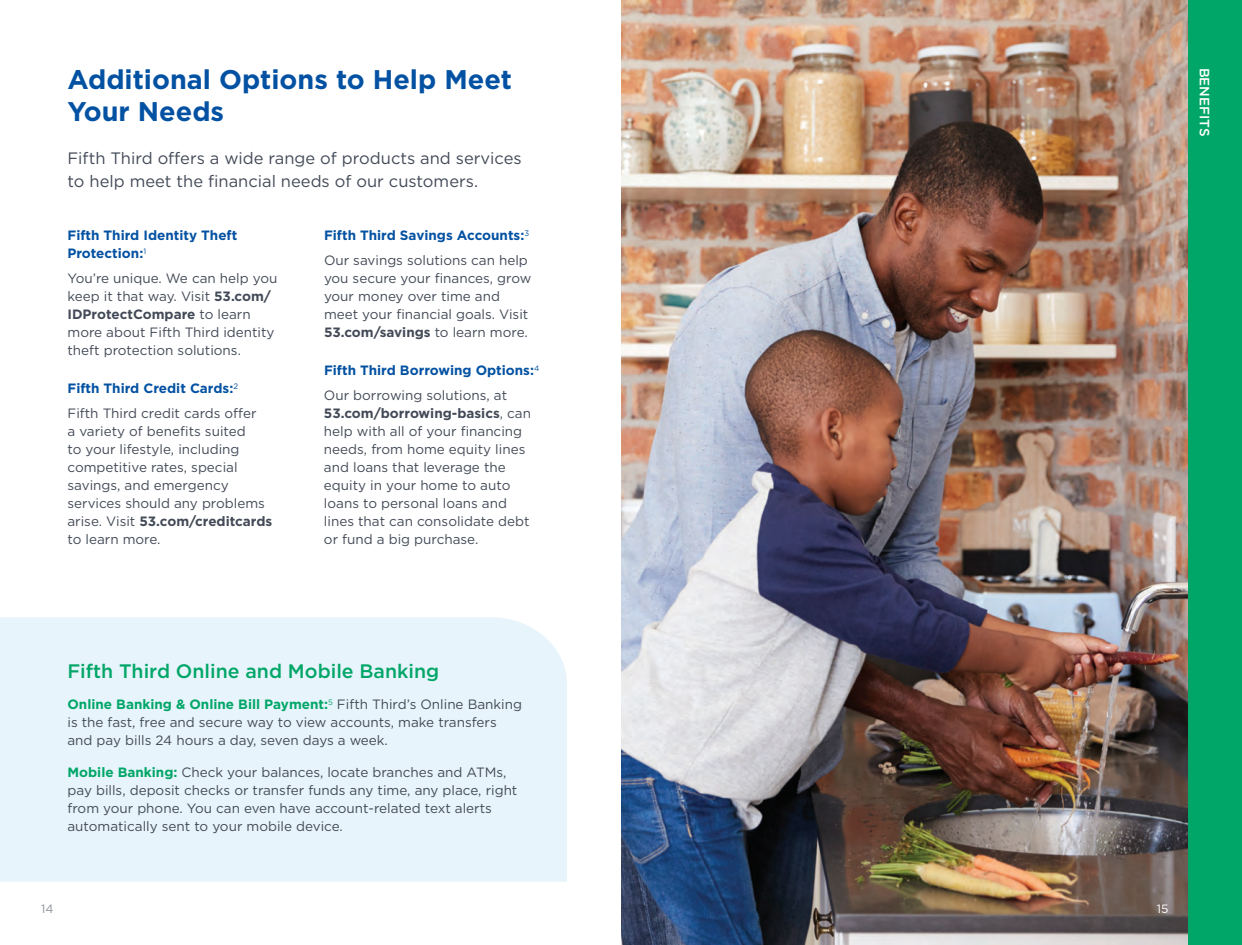
<style>
.page{position:relative;width:1242px;height:945px;background:#fff}
.page>*{position:absolute;margin:0;border:0;box-sizing:border-box;transform-origin:0 0}
.t1{font:700 27px/32.4px "Gotham";color:#0351a2}
.t2{font:500 19.5px "Gotham";color:#00a668}
.t3{font:16.5px/22.5px "Gotham";color:#434a57}
.t4{font:13.5px/18px "Gotham";color:#434a57}
.t5{font:700 13.5px "Gotham";color:#0351a2}
.t6{font:700 13.5px "Gotham";color:#434a57}
.t7{font:500 13.5px "Gotham";color:#fff}
.t8{font:12px "Gotham";color:#8e929b}
.t9{font:12px "Gotham";color:#fff}
.s1{font-weight:700}
.s2{font-weight:400}
.s3{font-weight:700;color:#00a668}
</style>
<div class="page">
<img style="left:621px;top:0;width:567px;height:945px">
<div style="left:1188px;top:0;width:54px;height:945px;background:#00a668"></div>
<div style="left:0;top:617px;width:567px;height:265px;background:#e7f4fb"></div>
<h2 class="t1" style="left:68px;top:63px;width:446px">Additional Options to Help Meet<br>Your Needs</h2>
<p class="t3" style="left:68px;top:147px;width:456px">Fifth Third ofers a wide range of products and services to help meet the fnancial needs of our customers.</p>
<p class="t5" style="left:68px;top:226px;width:171px">Fifth Third Identity Theft</p>
<p class="t5" style="left:324px;top:226px;width:207px">Fifth Third Savings Accounts:<sup>3</sup></p>
<p class="t5" style="left:68px;top:244px;width:80px">Protection:<sup>1</sup></p>
<p class="t4" style="left:324px;top:251px;width:205px">Our savings solutions can help</p>
<p class="t4" style="left:68px;top:269px;width:211px">You’re unique. We can help you</p>
<p class="t4" style="left:324px;top:269px;width:209px">you secure your fnances, grow</p>
<p class="t4" style="left:68px;top:287px;width:205px">keep it that way. Visit <span class="s1">53.com/</span></p>
<p class="t4" style="left:324px;top:287px;width:178px">your money over time and</p>
<p class="t6" style="left:68px;top:305px;width:185px">IDProtectCompare <span class="s2">to learn</span></p>
<p class="t4" style="left:324px;top:305px;width:206px">meet your fnancial goals. Visit</p>
<p class="t4" style="left:68px;top:323px;width:209px">more about Fifth Third identity</p>
<p class="t6" style="left:324px;top:323px;width:205px">53.com/savings <span class="s2">to learn more.</span></p>
<p class="t4" style="left:68px;top:341px;width:175px">theft protection solutions.</p>
<p class="t5" style="left:324px;top:361px;width:217px">Fifth Third Borrowing Options:<sup>4</sup></p>
<p class="t5" style="left:68px;top:379px;width:172px">Fifth Third Credit Cards:<sup>2</sup></p>
<p class="t4" style="left:324px;top:386px;width:185px">Our borrowing solutions, at</p>
<p class="t4" style="left:67px;top:404px;width:191px">Fifth Third credit cards ofer</p>
<p class="t6" style="left:324px;top:404px;width:209px">53.com/borrowing-basics<span class="s2">, can</span></p>
<p class="t4" style="left:67px;top:422px;width:180px">a variety of benefts suited</p>
<p class="t4" style="left:324px;top:422px;width:200px">help with all of your fnancing</p>
<p class="t4" style="left:67px;top:440px;width:174px">to your lifestyle, including</p>
<p class="t4" style="left:324px;top:440px;width:203px">needs, from home equity lines</p>
<p class="t4" style="left:67px;top:458px;width:172px">competitive rates, special</p>
<p class="t4" style="left:324px;top:458px;width:183px">and loans that leverage the</p>
<p class="t4" style="left:67px;top:476px;width:163px">savings, and emergency</p>
<p class="t4" style="left:324px;top:476px;width:188px">equity in your home to auto</p>
<p class="t4" style="left:67px;top:494px;width:199px">services should any problems</p>
<p class="t4" style="left:324px;top:494px;width:185px">loans to personal loans and</p>
<p class="t6" style="left:67px;top:512px;width:206px"><span class="s2">arise. Visit</span> 53.com/creditcards</p>
<p class="t4" style="left:324px;top:512px;width:207px">lines that can consolidate debt</p>
<p class="t4" style="left:67px;top:530px;width:95px">to learn more.</p>
<p class="t4" style="left:324px;top:530px;width:156px">or fund a big purchase.</p>
<p class="t7" style="left:1214px;top:68px;width:70px;rotate:90deg">BENEFITS</p>
<p class="t2" style="left:68px;top:658px;width:373px">Fifth Third Online and Mobile Banking</p>
<p class="t4" style="left:68px;top:695px;width:456px"><span class="s3">Online Banking &amp; Online Bill Payment:</span><sup>5</sup> Fifth Third’s Online Banking is the fast, free and secure way to view accounts, make transfers and pay bills 24 hours a day, seven days a week.</p>
<p class="t4" style="left:68px;top:763px;width:451px"><span class="s3">Mobile Banking:</span> Check your balances, locate branches and ATMs, pay bills, deposit checks or transfer funds any time, any place, right from your phone. You can even have account-related text alerts automatically sent to your mobile device.</p>
<p class="t8" style="left:41px;top:901px;width:14px">14</p>
<p class="t9" style="left:1157px;top:901px;width:13px">15</p>
</div>
